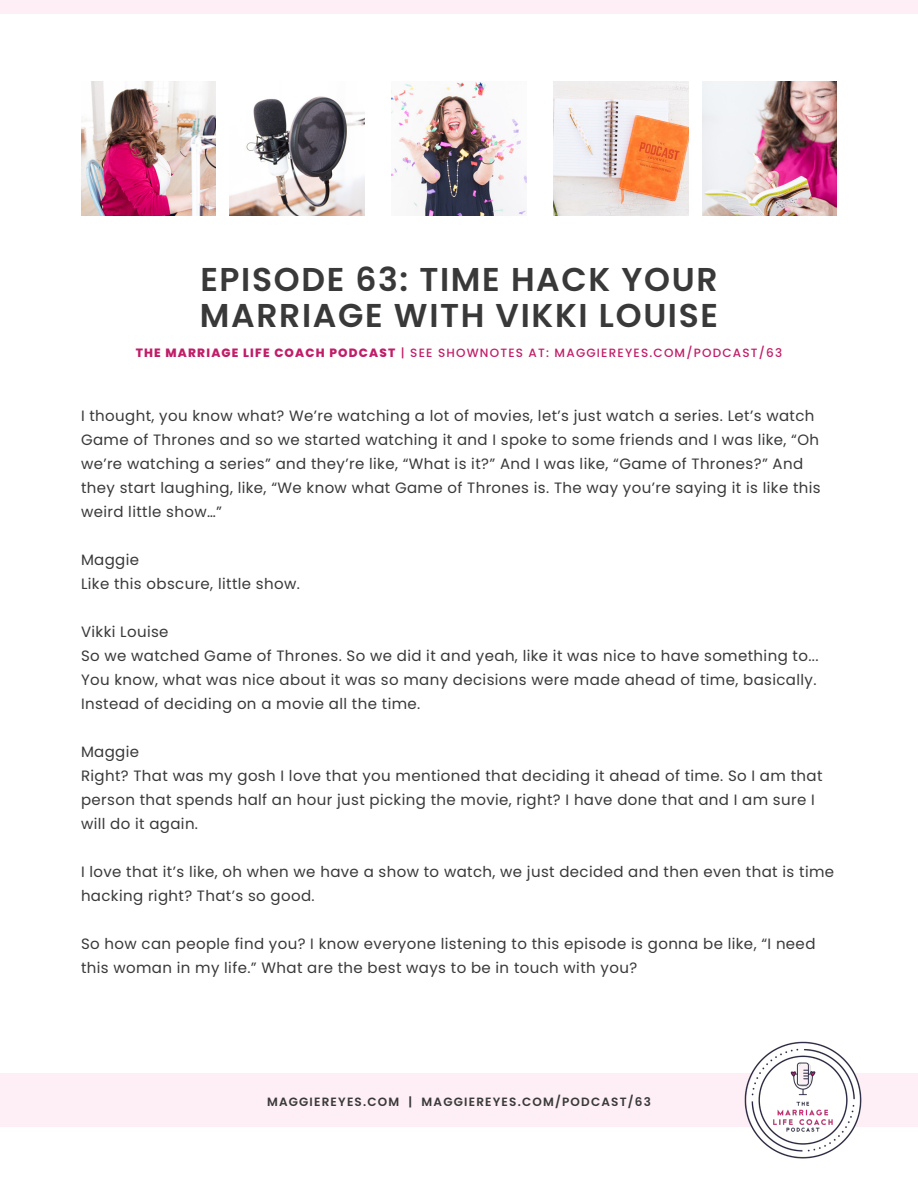
<style>
.page{position:relative;width:918px;height:1188px;background:#fff}
.page>*{position:absolute;margin:0;border:0;box-sizing:border-box;transform-origin:0 0}
.t1{font:600 33px/36px "Poppins";letter-spacing:.05em;color:#393939}
.t2{font:15px/24px "Poppins";letter-spacing:.025em;color:#393939}
.t3{font:500 12px "Poppins";letter-spacing:.1em;color:#c01e69}
.t4{font:600 12px "Poppins";letter-spacing:.1em;color:#393939}
.s1{font-weight:800}
</style>
<div class="page">
<div style="left:0;top:1073px;width:918px;height:54px;background:#fdeff5"></div>
<div style="left:0;top:0;width:918px;height:14px;background:#fdeff5"></div>
<img style="left:81px;top:81px;width:135px;height:135px">
<img style="left:392px;top:82px;width:134px;height:134px">
<img style="left:702px;top:81px;width:135px;height:135px">
<img style="left:230px;top:96px;width:134px;height:120px">
<img style="left:554px;top:81px;width:134px;height:135px">
<img style="left:744px;top:1041px;width:118px;height:118px">
<h1 class="t1" style="left:200px;top:262px;width:520px">EPISODE 63: TIME HACK YOUR<br>MARRIAGE WITH VIKKI LOUISE</h1>
<p class="t3" style="left:136px;top:346px;width:648px"><span class="s1">THE MARRIAGE LIFE COACH PODCAST</span> | SEE SHOWNOTES AT: MAGGIEREYES.COM/PODCAST/63</p>
<p class="t2" style="left:81px;top:404px;width:741px">I thought, you know what? We’re watching a lot of movies, let’s just watch a series. Let’s watch Game of Thrones and so we started watching it and I spoke to some friends and I was like, “Oh we’re watching a series” and they’re like, “What is it?” And I was like, “Game of Thrones?” And they start laughing, like, “We know what Game of Thrones is. The way you’re saying it is like this weird little show…”</p>
<p class="t2" style="left:81px;top:548px;width:220px">Maggie<br>Like this obscure, little show.</p>
<p class="t2" style="left:81px;top:620px;width:739px">Vikki Louise<br>So we watched Game of Thrones. So we did it and yeah, like it was nice to have something to...<br>You know, what was nice about it was so many decisions were made ahead of time, basically.<br>Instead of deciding on a movie all the time.</p>
<p class="t2" style="left:81px;top:740px;width:743px">Maggie<br>Right? That was my gosh I love that you mentioned that deciding it ahead of time. So I am that person that spends half an hour just picking the movie, right? I have done that and I am sure I will do it again.</p>
<p class="t2" style="left:81px;top:860px;width:755px">I love that it’s like, oh when we have a show to watch, we just decided and then even that is time hacking right? That’s so good.</p>
<p class="t2" style="left:81px;top:932px;width:736px">So how can people find you? I know everyone listening to this episode is gonna be like, “I need this woman in my life.” What are the best ways to be in touch with you?</p>
<p class="t4" style="left:267px;top:1095px;width:385px">MAGGIEREYES.COM | MAGGIEREYES.COM/PODCAST/63</p>
</div>
